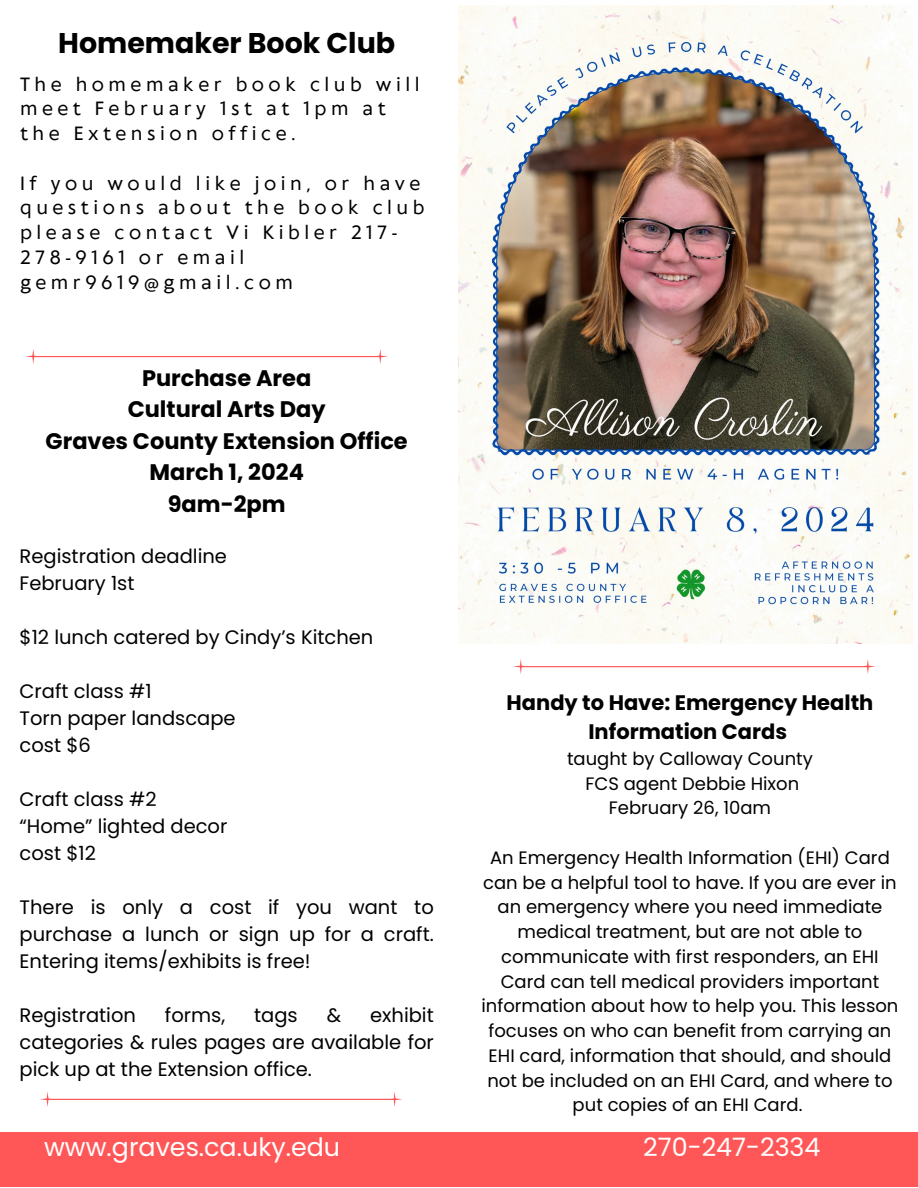
<style>
.page{position:relative;width:918px;height:1188px;background:#fff}
.page>*{position:absolute;margin:0;border:0;box-sizing:border-box;transform-origin:0 0}
.t1{font:700 28.5px "Poppins";color:#000}
.t2{font:25.35px "Poppins";color:#fff}
.t3{font:700 22.5px/31.5px "Poppins";color:#000;text-align:center}
.t4{font:700 21px/29.2px "Poppins";color:#000;text-align:center}
.t5{font:19.5px/27px "Poppins";color:#000}
.t6{font:18px/24.8px "Poppins";color:#000;text-align:center}
.t7{font:18px/24.8px "Klein Text";letter-spacing:.25em;color:#000}
</style>
<div class="page">
<div style="left:0;top:1133px;width:918px;height:54px;background:#ff5757"></div>
<svg style="left:26px;top:349px;width:362px;height:15px"></svg>
<svg style="left:40px;top:1092px;width:362px;height:15px"></svg>
<svg style="left:513px;top:659px;width:362px;height:15px"></svg>
<img style="left:458px;top:6px;width:455px;height:638px">
<p class="t1" style="left:58px;top:23px;width:339px">Homemaker Book Club</p>
<p class="t7" style="left:20px;top:73px;width:401px">The homemaker book club will meet February 1st at 1pm at the Extension office.</p>
<p class="t7" style="left:20px;top:172px;width:406px">If you would like join, or have questions about the book club please contact Vi Kibler 217-<br>278-9161 or email gemr9619@gmail.com</p>
<p class="t3" style="left:46px;top:362px;width:364px">Purchase Area<br>Cultural Arts Day<br>Graves County Extension Office<br>March 1, 2024<br>9am-2pm</p>
<p class="t5" style="left:20px;top:543px;width:209px">Registration deadline<br>February 1st</p>
<p class="t5" style="left:20px;top:624px;width:355px">$12 lunch catered by Cindy’s Kitchen</p>
<p class="t5" style="left:20px;top:678px;width:218px">Craft class #1<br>Torn paper landscape cost $6</p>
<p class="t5" style="left:20px;top:786px;width:209px">Craft class #2 “Home” lighted decor cost $12</p>
<p class="t5" style="left:20px;top:894px;width:416px;text-align:justify">There is only a cost if you want to purchase a lunch or sign up for a craft.<br>Entering items/exhibits is free!</p>
<p class="t5" style="left:20px;top:1002px;width:118px">Registration</p>
<p class="t5" style="left:165px;top:1002px;width:62px">forms,</p>
<p class="t5" style="left:254px;top:1002px;width:45px">tags</p>
<p class="t5" style="left:327px;top:1002px;width:16px">&amp;</p>
<p class="t5" style="left:20px;top:1002px;width:416px;text-align:justify;text-indent:351px">exhibit categories &amp; rules pages are available for pick up at the Extension office.</p>
<p class="t4" style="left:507px;top:688px;width:368px">Handy to Have: Emergency Health<br>Information Cards</p>
<p class="t6" style="left:567px;top:746px;width:247px">taught by Calloway County<br>FCS agent Debbie Hixon<br>February 26, 10am</p>
<h4 class="t6" style="left:481px;top:845px;width:419px">An Emergency Health Information (EHI) Card can be a helpful tool to have. If you are ever in an emergency where you need immediate medical treatment, but are not able to communicate with first responders, an EHI Card can tell medical providers important information about how to help you. This lesson focuses on who can benefit from carrying an EHI card, information that should, and should not be included on an EHI Card, and where to put copies of an EHI Card.</h4>
<p class="t2" style="left:44px;top:1129px;width:298px">www.graves.ca.uky.edu</p>
<p class="t2" style="left:643px;top:1129px;width:179px">270-247-2334</p>
</div>
